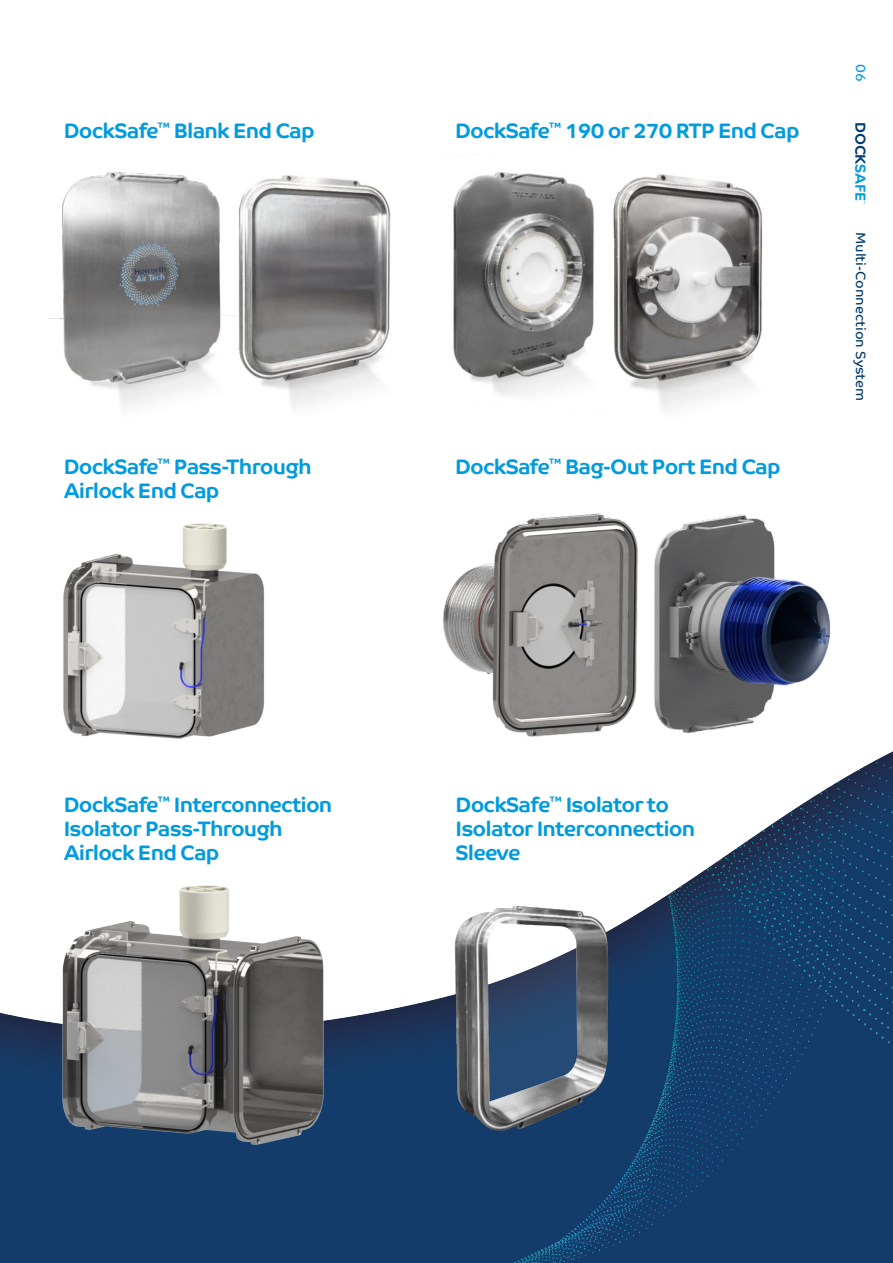
<style>
.page{position:relative;width:893px;height:1263px;background:#fff}
.page>*{position:absolute;margin:0;border:0;box-sizing:border-box;transform-origin:0 0}
.t1{font:700 21px/24px "Co Text";letter-spacing:-.04em;color:#009bde}
.t2{font:700 14.55px "Co Text";letter-spacing:-.03em;color:#003b70}
.t3{font:13.5px "Co Text";color:#003b70}
.t4{font:13.5px "Co Text";color:#009bde}
.t5{font:700 2.4px "Co Text";color:#009bde}
.s1{color:#009bde}
</style>
<div class="page">
<img style="left:0;top:315px;width:893px;height:948px">
<img style="left:432px;top:143px;width:184px;height:272px">
<img style="left:612px;top:147px;width:166px;height:279px">
<img style="left:48px;top:172px;width:188px;height:246px">
<img style="left:237px;top:175px;width:162px;height:245px">
<img style="left:436px;top:892px;width:195px;height:271px">
<img style="left:58px;top:879px;width:268px;height:272px">
<img style="left:438px;top:511px;width:205px;height:231px">
<img style="left:62px;top:520px;width:205px;height:221px">
<img style="left:653px;top:511px;width:183px;height:224px">
<p class="t1" style="left:64px;top:119px;width:252px">DockSafe<sup>™</sup> Blank End Cap</p>
<p class="t1" style="left:64px;top:455px;width:250px">DockSafe<sup>™</sup> Pass-Through<br>Airlock End Cap</p>
<p class="t1" style="left:64px;top:793px;width:270px">DockSafe<sup>™</sup> Interconnection<br>Isolator Pass-Through<br>Airlock End Cap</p>
<p class="t1" style="left:455px;top:119px;width:346px">DockSafe<sup>™</sup> 190 or 270 RTP End Cap</p>
<p class="t1" style="left:455px;top:455px;width:327px">DockSafe<sup>™</sup> Bag-Out Port End Cap</p>
<p class="t4" style="left:869px;top:64px;width:19px;rotate:90deg">06</p>
<p class="t2" style="left:869px;top:122px;width:80px;rotate:90deg">DOCK<span class="s1">SAFE</span></p>
<p class="t5" style="left:866px;top:201px;width:4px;rotate:90deg">™</p>
<p class="t3" style="left:869px;top:232px;width:171px;rotate:90deg">Multi-Connection System</p>
<p class="t1" style="left:456px;top:793px;width:241px">DockSafe<sup>™</sup> Isolator to<br>Isolator Interconnection<br>Sleeve</p>
</div>
